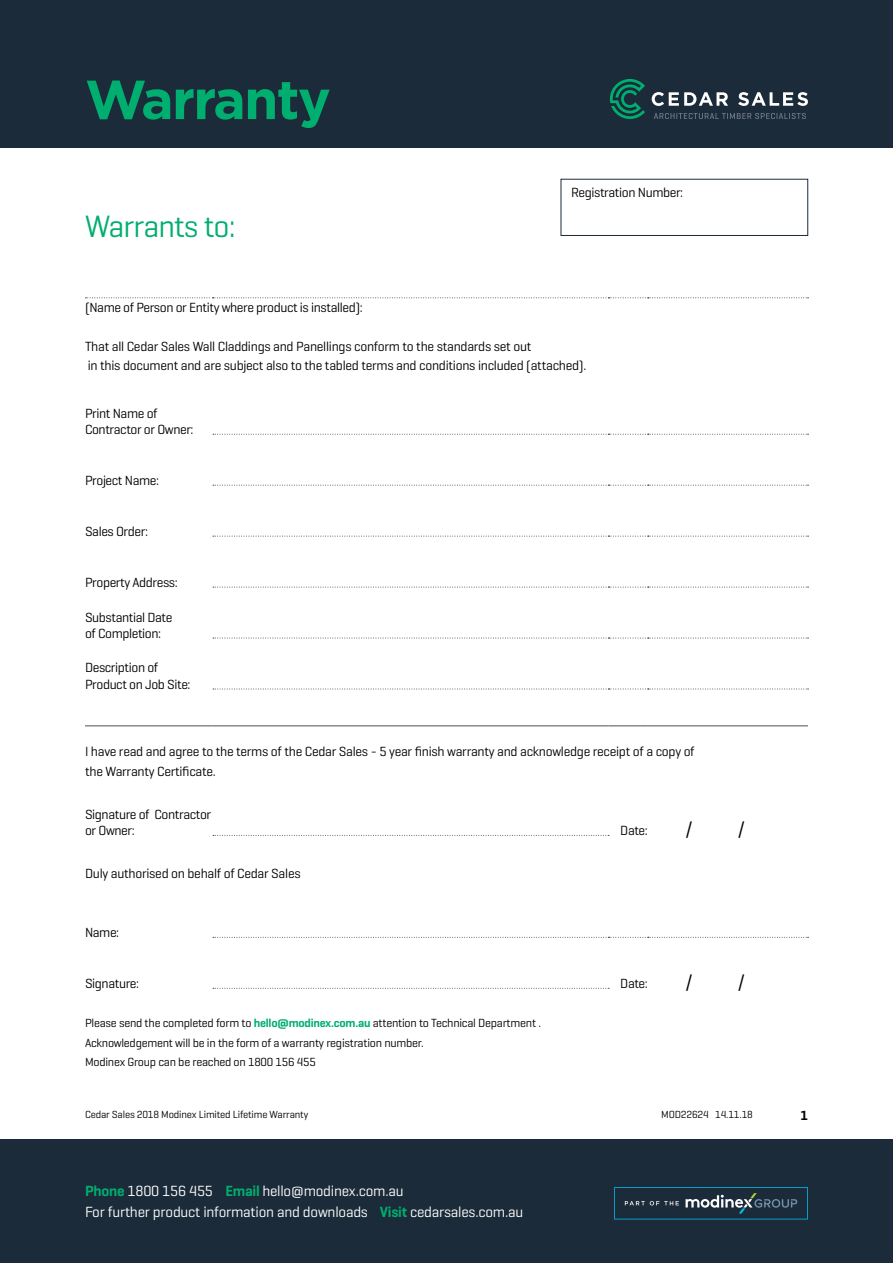
<style>
.page{position:relative;width:893px;height:1263px;background:#fff}
.page>*{position:absolute;margin:0;border:0;box-sizing:border-box;transform-origin:0 0}
.t1{font:700 54.9px "Gotham";letter-spacing:-.03em;color:#00ae6f}
.t2{font:31.5px "Geogrotesque";letter-spacing:-.03em;color:#00ae6f}
.t3{font:19.5px "Geogrotesque";color:#000}
.t4{font:15px/21px "Geogrotesque";letter-spacing:-.015em;color:#fff}
.t5{font:13.5px/16.5px "Geogrotesque";letter-spacing:-.02em;color:#000}
.t6{font:600 13.5px "Geogrotesque";color:#000}
.t7{font:12px/19.5px "Geogrotesque";letter-spacing:-.02em;color:#000}
.t8{font:10.5px "Geogrotesque";letter-spacing:-.015em;color:#000}
.s1{font-weight:600;color:#00ae6f}
</style>
<div class="page">
<div style="left:0;top:1140px;width:893px;height:123px;background:#1c2b39"></div>
<div style="left:0;top:0;width:893px;height:148px;background:#1c2b39"></div>
<svg style="left:614px;top:1187px;width:194px;height:32px"></svg>
<svg style="left:610px;top:79px;width:35px;height:40px"></svg>
<svg style="left:652px;top:92px;width:76px;height:14px"></svg>
<svg style="left:738px;top:92px;width:70px;height:14px"></svg>
<svg style="left:654px;top:113px;width:152px;height:6px"></svg>
<svg style="left:85px;top:297px;width:723px;height:1px"></svg>
<svg style="left:213px;top:434px;width:595px;height:1px"></svg>
<svg style="left:213px;top:485px;width:595px;height:1px"></svg>
<svg style="left:213px;top:536px;width:595px;height:1px"></svg>
<svg style="left:213px;top:587px;width:595px;height:1px"></svg>
<svg style="left:213px;top:638px;width:595px;height:1px"></svg>
<svg style="left:213px;top:689px;width:595px;height:1px"></svg>
<svg style="left:213px;top:835px;width:396px;height:1px"></svg>
<svg style="left:213px;top:988px;width:396px;height:1px"></svg>
<hr style="left:85px;top:725px;width:128px;height:1px;background:#4d4d4f">
<hr style="left:213px;top:725px;width:395px;height:1px;background:#4d4d4f">
<hr style="left:608px;top:725px;width:40px;height:1px;background:#4d4d4f">
<hr style="left:648px;top:725px;width:160px;height:1px;background:#4d4d4f">
<svg style="left:213px;top:937px;width:595px;height:1px"></svg>
<div style="left:561px;top:179px;width:247px;height:57px;border:1px solid #1c2b39"></div>
<h1 class="t1" style="left:85px;top:63px;width:247px">Warranty</h1>
<h2 class="t2" style="left:85px;top:206px;width:152px">Warrants to:</h2>
<p class="t5" style="left:571px;top:184px;width:114px">Registration Number:</p>
<p class="t5" style="left:85px;top:299px;width:279px">(Name of Person or Entity where product is installed):</p>
<p class="t5" style="left:85px;top:336px;width:503px;line-height:19.5px">That all Cedar Sales Wall Claddings and Panellings conform to the standards set out<br>in this document and are subject also to the tabled terms and conditions included (attached).</p>
<p class="t5" style="left:85px;top:404px;width:110px">Print Name of<br>Contractor or Owner:</p>
<p class="t5" style="left:85px;top:472px;width:76px">Project Name:</p>
<p class="t5" style="left:85px;top:523px;width:65px">Sales Order:</p>
<p class="t5" style="left:85px;top:574px;width:94px">Property Address:</p>
<p class="t5" style="left:85px;top:608px;width:89px">Substantial Date of Completion:</p>
<p class="t5" style="left:85px;top:659px;width:107px">Description of<br>Product on Job Site:</p>
<p class="t5" style="left:85px;top:742px;width:611px;line-height:19.5px">I have read and agree to the terms of the Cedar Sales - 5 year finish warranty and acknowledge receipt of a copy of the Warranty Certificate.</p>
<p class="t5" style="left:85px;top:806px;width:128px">Signature of Contractor or Owner:</p>
<p class="t5" style="left:620px;top:822px;width:29px">Date:</p>
<h3 class="t3" style="left:686px;top:817px;width:9px">/</h3>
<h3 class="t3" style="left:738px;top:817px;width:9px">/</h3>
<p class="t5" style="left:85px;top:864px;width:217px">Duly authorised on behalf of Cedar Sales</p>
<p class="t5" style="left:85px;top:924px;width:36px">Name:</p>
<p class="t5" style="left:85px;top:975px;width:56px">Signature:</p>
<p class="t5" style="left:620px;top:975px;width:29px">Date:</p>
<h3 class="t3" style="left:686px;top:969px;width:9px">/</h3>
<h3 class="t3" style="left:738px;top:969px;width:9px">/</h3>
<p class="t7" style="left:85px;top:1013px;width:457px">Please send the completed form to <span class="s1">hello@modinex.com.au</span> attention to Technical Department .<br>Acknowledgement will be in the form of a warranty registration number.<br>Modinex Group can be reached on 1800 156 455</p>
<p class="t8" style="left:85px;top:1108px;width:225px">Cedar Sales 2018 Modinex Limited Lifetime Warranty</p>
<p class="t8" style="left:661px;top:1108px;width:93px">MOD22624 14.11.18</p>
<p class="t4" style="left:85px;top:1180px;width:440px"><span class="s1">Phone</span> 1800 156 455 <span class="s1">Email</span> hello@modinex.com.au<br>For further product information and downloads <span class="s1">Visit</span> cedarsales.com.au</p>
<p class="t6" style="left:800px;top:1107px;width:9px">1</p>
</div>
